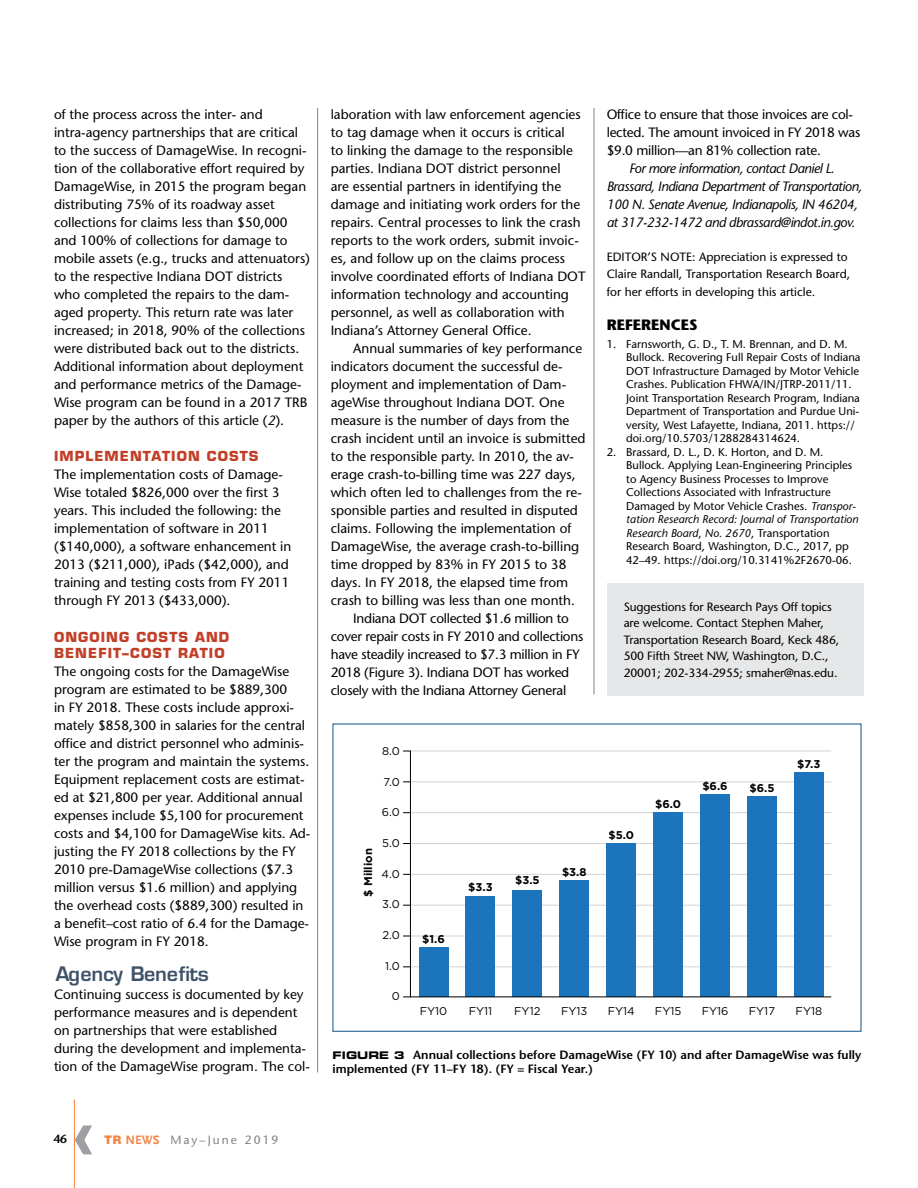
<style>
.page{position:relative;width:918px;height:1188px;background:#fff}
.page>*{position:absolute;margin:0;border:0;box-sizing:border-box;transform-origin:0 0}
.t1{font:700 70.5px "Frutiger";color:#9d9fa2}
.t2{font:600 19.5px "Eurostile";color:#3e5168}
.t3{font:700 15px "Stone Sans";color:#000}
.t4{font:13.5px/18px "Stone Sans";color:#000}
.t5{font:13.5px/18px "Stone Sans";letter-spacing:-.02em;color:#000}
.t6{font:italic 13.5px/18px "Stone Sans";letter-spacing:-.035em;color:#000;text-align:center}
.t7{font:700 13.5px/16.2px "Eurostile";letter-spacing:.08em;color:#c23f27}
.t8{font:12px/16.5px "Stone Sans";letter-spacing:-.01em;color:#000}
.t9{font:600 12px/14.4px "Stone Sans";color:#000}
.t10{font:12px "Stone Sans";letter-spacing:.17em;color:#808285}
.t11{font:11.25px/13.5px "Stone Sans";color:#000}
.t12{font:11.25px "Gotham";color:#000}
.t13{font:700 11.25px "Gotham";color:#000}
.s1{font-style:italic}
.s2{font-family:"Nimbus San Nov D Blac";font-size:12.75px;color:#f58345}
.s3{font-family:"Scala Sans";font-weight:700;font-size:12.75px;color:#f58345}
.s4{font-family:"Eurostile Bold Extended Two";font-weight:400;font-size:10.5px}
</style>
<div class="page">
<hr style="left:317px;top:108px;width:1px;height:964px;background:#808285">
<hr style="left:74px;top:1099px;width:1px;height:89px;background:#f58345">
<hr style="left:594px;top:108px;width:1px;height:586px;background:#808285">
<svg style="left:410px;top:750px;width:421px;height:248px"></svg>
<div style="left:333px;top:724px;width:528px;height:308px;border:1px solid #105388"></div>
<div style="left:608px;top:583px;width:256px;height:112px;background:#e6e7e8"></div>
<p class="t4" style="left:54px;top:105px;width:258px">of the process across the inter- and intra-agency partnerships that are critical to the success of DamageWise. In recogni&shy;tion of the collaborative effort required by DamageWise, in 2015 the program began distributing 75% of its roadway asset collections for claims less than $50,000 and 100% of collections for damage to mobile assets (e.g., trucks and attenuators) to the respective Indiana DOT districts who completed the repairs to the dam&shy;aged property. This return rate was later increased; in 2018, 90% of the collections were distributed back out to the districts.<br>Additional information about deployment and performance metrics of the Damage-Wise program can be found in a 2017 TRB paper by the authors of this article (<span class="s1">2</span>).</p>
<p class="t7" style="left:54px;top:448px;width:206px">IMPLEMENTATION COSTS</p>
<p class="t4" style="left:54px;top:465px;width:239px">The implementation costs of Damage-Wise totaled $826,000 over the first 3 years. This included the following: the implementation of software in 2011 ($140,000), a software enhancement in 2013 ($211,000), iPads ($42,000), and training and testing costs from FY 2011 through FY 2013 ($433,000).</p>
<p class="t7" style="left:54px;top:628px;width:177px">ONGOING COSTS AND<br>BENEFIT–COST RATIO</p>
<p class="t4" style="left:54px;top:662px;width:258px">The ongoing costs for the DamageWise program are estimated to be $889,300<br>in FY 2018. These costs include approxi&shy;mately $858,300 in salaries for the central office and district personnel who adminis&shy;ter the program and maintain the systems.<br>Equipment replacement costs are estimat&shy;ed at $21,800 per year. Additional annual expenses include $5,100 for procurement costs and $4,100 for DamageWise kits. Ad&shy;justing the FY 2018 collections by the FY 2010 pre-DamageWise collections ($7.3 million versus $1.6 million) and applying the overhead costs ($889,300) resulted in a benefit–cost ratio of 6.4 for the Damage-Wise program in FY 2018.</p>
<h2 class="t2" style="left:54px;top:962px;width:155px">Agency Benefits</h2>
<p class="t4" style="left:54px;top:985px;width:257px">Continuing success is documented by key performance measures and is dependent on partnerships that were established during the development and implementa&shy;tion of the DamageWise program. The col-</p>
<p class="t9" style="left:53px;top:1132px;width:15px">46</p>
<h1 class="t1" style="left:71px;top:1093px;width:25px">‹</h1>
<p class="t10" style="left:105px;top:1132px;width:175px"><span class="s2">TR</span> <span class="s3">NEWS</span> May–June 2019</p>
<p class="t4" style="left:331px;top:105px;width:256px">laboration with law enforcement agencies to tag damage when it occurs is critical<br>to linking the damage to the responsible parties. Indiana DOT district personnel<br>are essential partners in identifying the damage and initiating work orders for the repairs. Central processes to link the crash reports to the work orders, submit invoic&shy;es, and follow up on the claims process involve coordinated efforts of Indiana DOT information technology and accounting personnel, as well as collaboration with Indiana’s Attorney General Office.</p>
<p class="t4" style="left:353px;top:339px;width:231px">Annual summaries of key performance</p>
<p class="t4" style="left:331px;top:357px;width:233px">indicators document the successful de-</p>
<p class="t4" style="left:331px;top:375px;width:237px">ployment and implementation of Dam-</p>
<p class="t4" style="left:331px;top:393px;width:235px">ageWise throughout Indiana DOT. One</p>
<p class="t4" style="left:331px;top:411px;width:240px">measure is the number of days from the</p>
<p class="t4" style="left:331px;top:429px;width:256px">crash incident until an invoice is submitted</p>
<p class="t4" style="left:331px;top:447px;width:245px">to the responsible party. In 2010, the av-</p>
<p class="t4" style="left:331px;top:465px;width:246px">erage crash-to-billing time was 227 days,</p>
<p class="t4" style="left:331px;top:483px;width:253px">which often led to challenges from the re-</p>
<p class="t4" style="left:331px;top:501px;width:249px">sponsible parties and resulted in disputed</p>
<p class="t4" style="left:331px;top:519px;width:242px">claims. Following the implementation of</p>
<p class="t4" style="left:331px;top:537px;width:250px">DamageWise, the average crash-to-billing</p>
<p class="t4" style="left:331px;top:555px;width:237px">time dropped by 83% in FY 2015 to 38</p>
<p class="t4" style="left:331px;top:573px;width:239px">days. In FY 2018, the elapsed time from</p>
<p class="t4" style="left:331px;top:591px;width:246px">crash to billing was less than one month.</p>
<p class="t5" style="left:353px;top:609px;width:217px">Indiana DOT collected $1.6 million to</p>
<p class="t5" style="left:331px;top:627px;width:254px">cover repair costs in FY 2010 and collections</p>
<p class="t5" style="left:331px;top:645px;width:250px">have steadily increased to $7.3 million in FY</p>
<p class="t5" style="left:331px;top:663px;width:240px">2018 (Figure 3). Indiana DOT has worked</p>
<p class="t5" style="left:331px;top:681px;width:237px">closely with the Indiana Attorney General</p>
<p class="t13" style="left:361px;top:897px;width:50px;rotate:-90deg">$ Million</p>
<p class="t12" style="left:382px;top:744px;width:19px">8.0</p>
<p class="t12" style="left:384px;top:774px;width:18px">7.0</p>
<p class="t12" style="left:382px;top:805px;width:19px">6.0</p>
<p class="t12" style="left:382px;top:836px;width:19px">5.0</p>
<p class="t12" style="left:382px;top:866px;width:20px">4.0</p>
<p class="t12" style="left:382px;top:897px;width:19px">3.0</p>
<p class="t12" style="left:382px;top:928px;width:19px">2.0</p>
<p class="t12" style="left:385px;top:958px;width:16px">1.0</p>
<p class="t12" style="left:392px;top:989px;width:10px">0</p>
<p class="t13" style="left:422px;top:932px;width:24px">$1.6</p>
<p class="t13" style="left:468px;top:880px;width:26px">$3.3</p>
<p class="t13" style="left:515px;top:872px;width:26px">$3.5</p>
<p class="t13" style="left:562px;top:864px;width:26px">$3.8</p>
<p class="t5" style="left:607px;top:105px;width:255px">Office to ensure that those invoices are col&shy;lected. The amount invoiced in FY 2018 was $9.0 million—an 81% collection rate.</p>
<p class="t6" style="left:607px;top:159px;width:257px">For more information, contact Daniel L.<br>Brassard, Indiana Department of Transportation, 100 N. Senate Avenue, Indianapolis, IN 46204, at 317-232-1472 and dbrassard@indot.in.gov.</p>
<p class="t8" style="left:607px;top:249px;width:245px">EDITOR’S NOTE: Appreciation is expressed to<br>Claire Randall, Transportation Research Board,</p>
<p class="t8" style="left:607px;top:283px;width:210px">for her efforts in developing this article.</p>
<p class="t3" style="left:607px;top:315px;width:92px">REFERENCES</p>
<p class="t11" style="left:626px;top:337px;width:236px;text-indent:-19px">1. Farnsworth, G. D., T. M. Brennan, and D. M.<br>Bullock. Recovering Full Repair Costs of Indiana DOT Infrastructure Damaged by Motor Vehicle Crashes. Publication FHWA/IN/JTRP-2011/11.<br>Joint Transportation Research Program, Indiana Department of Transportation and Purdue Uni&shy;versity, West Lafayette, Indiana, 2011. https:// doi.org/10.5703/1288284314624.</p>
<p class="t11" style="left:626px;top:445px;width:234px;text-indent:-19px">2. Brassard, D. L., D. K. Horton, and D. M.<br>Bullock. Applying Lean-Engineering Principles to Agency Business Processes to Improve Collections Associated with Infrastructure Damaged by Motor Vehicle Crashes. <span class="s1">Transpor&shy;tation Research Record: Journal of Transportation Research Board</span>, <span class="s1">No. 2670</span>, Transportation Research Board, Washington, D.C., 2017, pp 42–49. https://doi.org/10.3141%2F2670-06.</p>
<p class="t8" style="left:624px;top:598px;width:217px">Suggestions for Research Pays Off topics are welcome. Contact Stephen Maher, Transportation Research Board, Keck 486, 500 Fifth Street NW, Washington, D.C., 20001; 202-334-2955; smaher@nas.edu.</p>
<p class="t13" style="left:608px;top:828px;width:27px">$5.0</p>
<p class="t13" style="left:655px;top:797px;width:27px">$6.0</p>
<p class="t13" style="left:702px;top:778px;width:27px">$6.6</p>
<p class="t13" style="left:749px;top:781px;width:27px">$6.5</p>
<p class="t13" style="left:797px;top:756px;width:25px">$7.3</p>
<p class="t12" style="left:420px;top:1004px;width:29px">FY10</p>
<p class="t12" style="left:469px;top:1004px;width:25px">FY11</p>
<p class="t12" style="left:514px;top:1004px;width:28px">FY12</p>
<p class="t12" style="left:561px;top:1004px;width:28px">FY13</p>
<p class="t12" style="left:608px;top:1004px;width:29px">FY14</p>
<p class="t12" style="left:655px;top:1004px;width:28px">FY15</p>
<p class="t12" style="left:702px;top:1004px;width:28px">FY16</p>
<p class="t12" style="left:749px;top:1004px;width:28px">FY17</p>
<p class="t12" style="left:796px;top:1004px;width:28px">FY18</p>
<p class="t9" style="left:333px;top:1047px;width:530px"><span class="s4">FIGURE 3</span> Annual collections before DamageWise (FY 10) and after DamageWise was fully implemented (FY 11–FY 18). (FY = Fiscal Year.)</p>
</div>
